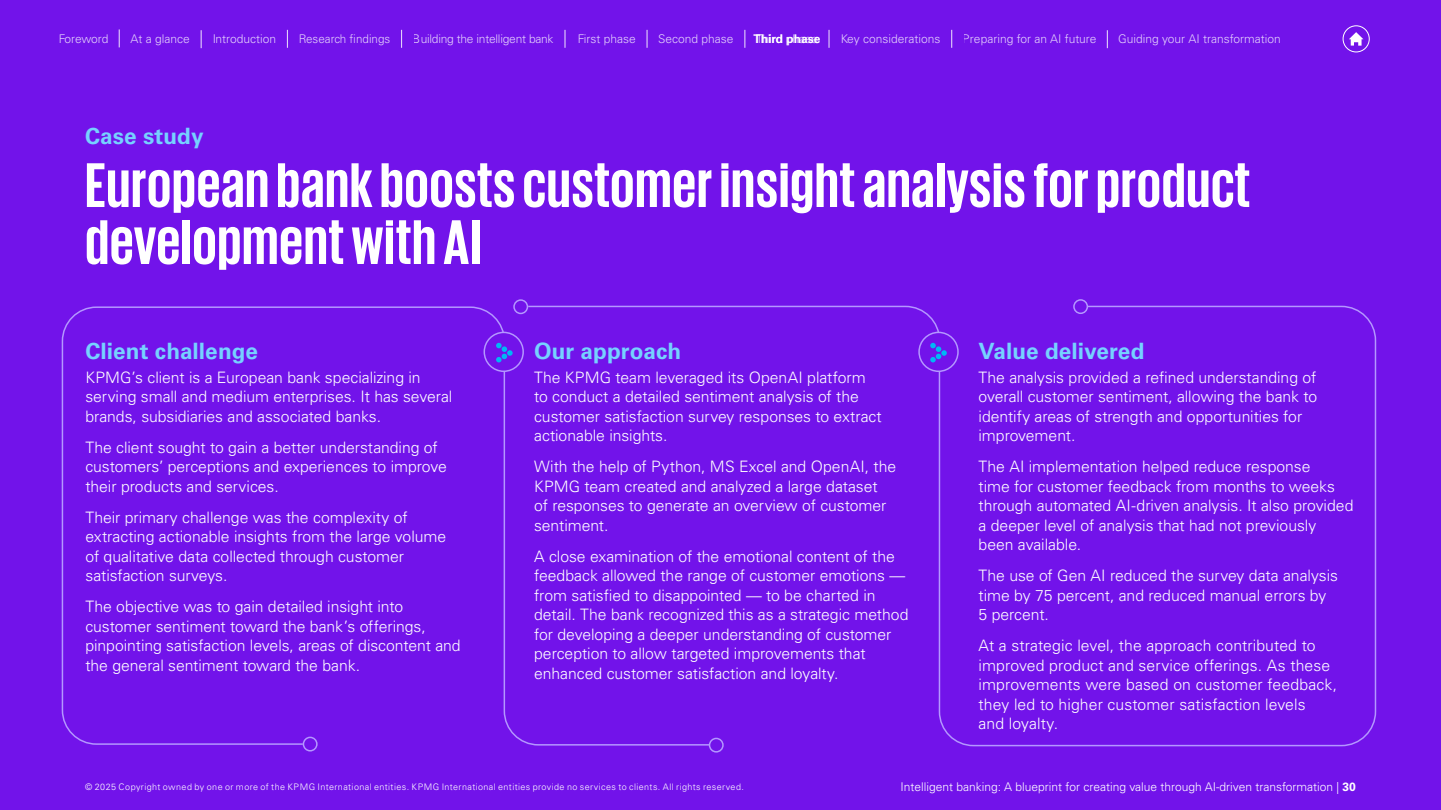
<style>
.page{position:relative;width:1441px;height:810px;background:#fff}
.page>*{position:absolute;margin:0;border:0;box-sizing:border-box;transform-origin:0 0}
.Head_1{font:700 64.5px/57px "KPMG";letter-spacing:.01em;color:#fff}
.body_text{font:700 22.5px "Univers LT Std";letter-spacing:.005em;color:#76d2ff}
.body_text-2{font:300 15.75px/19.5px "Univers LT Std";letter-spacing:-.005em;color:#fff}
.t1{font:300 12px "Univers LT Std";color:#fff}
.t2{font:300 12px "Univers LT Std";letter-spacing:-.02em;color:#fff}
.Body_text{font:700 12px "Univers LT Std";color:#fff}
.t3{font:300 9px "Univers LT Std";letter-spacing:.045em;color:#fff}
.s1{font-weight:700}
</style>
<div class="page">
<div style="left:0;top:0;width:1440px;height:810px;background:#7213ea"></div>
<svg style="left:61px;top:306px;width:465px;height:440px"></svg>
<svg style="left:526px;top:305px;width:850px;height:442px"></svg>
<div style="left:919px;top:332px;width:38px;height:39px;background:#7213ea;border-radius:50%"></div>
<div style="left:918px;top:332px;width:40px;height:40px;border:2px solid #b497ff;border-radius:50%"></div>
<div style="left:484px;top:332px;width:39px;height:39px;background:#7213ea;border-radius:50%"></div>
<div style="left:483px;top:332px;width:41px;height:40px;border:2px solid #b497ff;border-radius:50%"></div>
<div style="left:303px;top:737px;width:14px;height:14px;background:#7213ea;border-radius:50%"></div>
<div style="left:303px;top:737px;width:14px;height:15px;border:2px solid #b497ff;border-radius:50%"></div>
<div style="left:514px;top:300px;width:13px;height:13px;background:#7213ea;border-radius:50%"></div>
<div style="left:513px;top:299px;width:15px;height:15px;border:2px solid #b497ff;border-radius:50%"></div>
<div style="left:709px;top:738px;width:14px;height:14px;background:#7213ea;border-radius:50%"></div>
<div style="left:708px;top:738px;width:15px;height:15px;border:2px solid #b497ff;border-radius:50%"></div>
<div style="left:1073px;top:300px;width:14px;height:13px;background:#7213ea;border-radius:50%"></div>
<div style="left:1073px;top:299px;width:14px;height:15px;border:2px solid #b497ff;border-radius:50%"></div>
<svg style="left:496px;top:343px;width:16px;height:19px"></svg>
<svg style="left:930px;top:343px;width:16px;height:19px"></svg>
<div style="left:1342px;top:26px;width:27px;height:26px;border:1px solid #fff;border-radius:50%"></div>
<svg style="left:1349px;top:32px;width:14px;height:14px"></svg>
<svg style="left:1106px;top:30px;width:1px;height:18px"></svg>
<svg style="left:287px;top:30px;width:1px;height:18px"></svg>
<svg style="left:401px;top:30px;width:1px;height:18px"></svg>
<svg style="left:564px;top:30px;width:1px;height:18px"></svg>
<svg style="left:646px;top:30px;width:1px;height:18px"></svg>
<svg style="left:744px;top:30px;width:1px;height:18px"></svg>
<svg style="left:828px;top:30px;width:1px;height:18px"></svg>
<svg style="left:951px;top:30px;width:1px;height:18px"></svg>
<svg style="left:119px;top:29px;width:1px;height:18px"></svg>
<svg style="left:200px;top:30px;width:2px;height:18px"></svg>
<p class="t1" style="left:58px;top:32px;width:52px">Foreword</p>
<p class="t1" style="left:130px;top:32px;width:61px">At a glance</p>
<p class="t1" style="left:212px;top:32px;width:66px">Introduction</p>
<p class="t1" style="left:298px;top:32px;width:93px">Research findings</p>
<p class="t2" style="left:413px;top:32px;width:142px">Building the intelligent bank</p>
<p class="t1" style="left:577px;top:32px;width:60px">First phase</p>
<p class="t1" style="left:658px;top:32px;width:77px">Second phase</p>
<p class="Body_text" style="left:753px;top:32px;width:16px">Th</p>
<p class="Body_text" style="left:801px;top:32px;width:21px">ase</p>
<p class="t1" style="left:756px;top:32px;width:63px">Third phase</p>
<p class="t1" style="left:840px;top:32px;width:102px">Key considerations</p>
<p class="t1" style="left:962px;top:32px;width:135px">Preparing for an AI future</p>
<p class="t1" style="left:1117px;top:32px;width:164px">Guiding your AI transformation</p>
<p class="body_text" style="left:85px;top:123px;width:120px">Case study</p>
<p class="Head_1" style="left:85px;top:155px;width:1166px">European bank boosts customer insight analysis for product development with AI</p>
<p class="body_text" style="left:85px;top:338px;width:174px">Client challenge</p>
<p class="body_text-2" style="left:85px;top:368px;width:368px">KPMG’s client is a European bank specializing in serving small and medium enterprises. It has several brands, subsidiaries and associated banks.</p>
<p class="body_text-2" style="left:85px;top:438px;width:363px">The client sought to gain a better understanding of customers’ perceptions and experiences to improve their products and services.</p>
<p class="body_text-2" style="left:85px;top:507px;width:362px">Their primary challenge was the complexity of extracting actionable insights from the large volume of qualitative data collected through customer satisfaction surveys.</p>
<p class="body_text-2" style="left:85px;top:597px;width:377px">The objective was to gain detailed insight into customer sentiment toward the bank’s offerings, pinpointing satisfaction levels, areas of discontent and the general sentiment toward the bank.</p>
<p class="body_text" style="left:534px;top:338px;width:149px">Our approach</p>
<p class="body_text-2" style="left:534px;top:368px;width:349px">The KPMG team leveraged its OpenAI platform to conduct a detailed sentiment analysis of the customer satisfaction survey responses to extract actionable insights.</p>
<p class="body_text-2" style="left:534px;top:457px;width:363px">With the help of Python, MS Excel and OpenAI, the KPMG team created and analyzed a large dataset<br>of responses to generate an overview of customer sentiment.</p>
<p class="body_text-2" style="left:534px;top:546px;width:376px">A close examination of the emotional content of the feedback allowed the range of customer emotions — from satisfied to disappointed — to be charted in detail. The bank recognized this as a strategic method for developing a deeper understanding of customer perception to allow targeted improvements that enhanced customer satisfaction and loyalty.</p>
<p class="body_text" style="left:978px;top:338px;width:167px">Value delivered</p>
<p class="body_text-2" style="left:978px;top:368px;width:340px">The analysis provided a refined understanding of overall customer sentiment, allowing the bank to identify areas of strength and opportunities for improvement.</p>
<p class="body_text-2" style="left:978px;top:457px;width:376px">The AI implementation helped reduce response<br>time for customer feedback from months to weeks through automated AI-driven analysis. It also provided a deeper level of analysis that had not previously been available.</p>
<p class="body_text-2" style="left:978px;top:566px;width:361px">The use of Gen AI reduced the survey data analysis time by 75 percent, and reduced manual errors by<br>5 percent.</p>
<p class="body_text-2" style="left:978px;top:636px;width:360px">At a strategic level, the approach contributed to improved product and service offerings. As these improvements were based on customer feedback, they led to higher customer satisfaction levels<br>and loyalty.</p>
<p class="t3" style="left:85px;top:781px;width:660px">© 2025 Copyright owned by one or more of the KPMG International entities. KPMG International entities provide no services to clients. All rights reserved.</p>
<p class="t1" style="left:900px;top:779px;width:457px">Intelligent banking: A blueprint for creating value through AI-driven transformation | <span class="s1">30</span></p>
</div>
